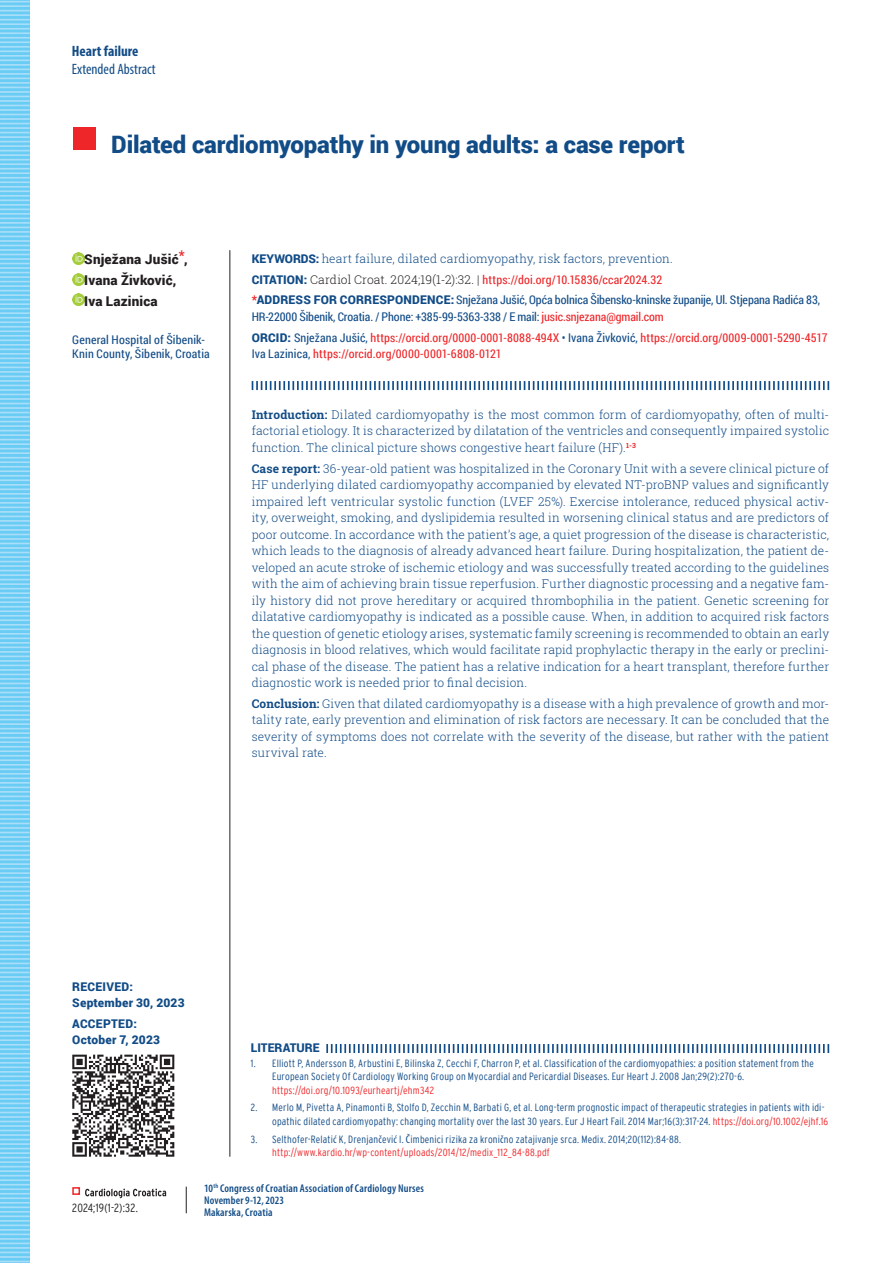
<style>
.page{position:relative;width:893px;height:1263px;background:#fff}
.page>*{position:absolute;margin:0;border:0;box-sizing:border-box;transform-origin:0 0}
.t1{font:900 24px "Roboto";letter-spacing:-.005em;color:#124c87}
.t2{font:condensed 15px "Myriad Pro";color:#124c87}
.t3{font:700 condensed 15px "Myriad Pro";color:#124c87}
.t4{font:900 13.5px/20.7px "Roboto";letter-spacing:.015em;color:#231f20}
.t5{font:300 12px/16.5px "Roboto Slab";letter-spacing:.01em;color:#124c87;text-align:justify}
.t6{font:12px/16.5px "Roboto Condensed";letter-spacing:.01em;color:#ee2629}
.t7{font:12px/13.5px "Roboto Condensed";letter-spacing:-.005em;color:#124c87}
.t8{font:900 12px/16.5px "Roboto";letter-spacing:.015em;color:#124c87}
.t9{font:300 condensed 12px "Interstate";letter-spacing:.015em;color:#231f20}
.t10{font:600 condensed 11.25px/12px "Myriad Pro";letter-spacing:.015em;color:#124c87}
.t11{font:300 condensed 10.5px/13.5px "Interstate";letter-spacing:.02em;color:#124c87}
.t12{font:300 condensed 10.5px "Interstate";letter-spacing:.02em;color:#ee2629}
.s1{font-family:"Roboto";font-weight:900}
.s2{font-family:"Roboto";font-weight:900;color:#124c87}
.s3{font-family:"Roboto Slab";font-weight:300;color:#231f20}
.s4{color:#ee2629}
.s5{color:#124c87}
.s6{font-weight:700}
.s7{font-family:"Myriad Pro";font-weight:400;font-size:11.25px}
</style>
<div class="page">
<svg style="left:85px;top:1188px;width:81px;height:10px"></svg>
<div style="left:72px;top:1187px;width:8px;height:8px;border:2px solid #ee2629"></div>
<svg style="left:186px;top:1187px;width:1px;height:26px"></svg>
<svg style="left:0;top:0;width:30px;height:1263px;background:#80d2f5"></svg>
<div style="left:73px;top:128px;width:23px;height:22px;background:#ee2629"></div>
<svg style="left:72px;top:252px;width:12px;height:12px"></svg>
<svg style="left:72px;top:273px;width:12px;height:12px"></svg>
<svg style="left:72px;top:294px;width:12px;height:12px"></svg>
<hr style="left:230px;top:250px;width:1px;height:907px;background:#231f20">
<svg style="left:252px;top:381px;width:577px;height:9px"></svg>
<svg style="left:326px;top:1044px;width:503px;height:9px"></svg>
<svg style="left:72px;top:1055px;width:102px;height:102px"></svg>
<p class="t3" style="left:72px;top:42px;width:68px">Heart failure</p>
<p class="t2" style="left:72px;top:60px;width:85px">Extended Abstract</p>
<h1 class="t1" style="left:111px;top:127px;width:575px">Dilated cardiomyopathy in young adults: a case report</h1>
<p class="t4" style="left:84px;top:249px;width:105px">Snježana Jušić<sup>*</sup>,<br>Ivana Živković,<br>Iva Lazinica</p>
<p class="t7" style="left:72px;top:333px;width:139px">General Hospital of Šibenik-<br>Knin County, Šibenik, Croatia</p>
<p class="t5" style="left:252px;top:250px;width:423px"><span class="s1">KEYWORDS:</span> heart failure, dilated cardiomyopathy, risk factors, prevention.</p>
<p class="t6" style="left:252px;top:271px;width:412px"><span class="s2">CITATION:</span> <span class="s3">Cardiol Croat. 2024;19(1-2):32. |</span> https://doi.org/10.15836/ccar2024.32</p>
<p class="t8" style="left:252px;top:291px;width:22px"><span class="s4">*</span>Address</p>
<p class="t8" style="left:314px;top:291px;width:35px">for corres</p>
<p class="t8" style="left:387px;top:291px;width:17px">pondence</p>
<p class="t7" style="left:252px;top:291px;width:570px;line-height:16.5px;text-indent:199px"><span class="s1">:</span> Snježana Jušić, Opća bolnica Šibensko-kninske županije, Ul. Stjepana Radića 83,<br>HR-22000 Šibenik, Croatia. / Phone: +385-99-5363-338 / E mail: <span class="s4">jusic.snjezana@gmail.com</span></p>
<p class="t6" style="left:252px;top:329px;width:578px"><span class="s2">ORCID:</span> <span class="s5">Snježana Jušić,</span> https://orcid.org/0000-0001-8088-494X <span class="s5">• Ivana Živković,</span> https://orcid.org/0009-0001-5290-4517<br><span class="s5">Iva Lazinica,</span> https://orcid.org/0000-0001-6808-0121</p>
<p class="t5" style="left:252px;top:406px;width:579px"><span class="s6">Introduction:</span> Dilated cardiomyopathy is the most common form of cardiomyopathy, often of multi&shy;factorial etiology. It is characterized by dilatation of the ventricles and consequently impaired systolic function. The clinical picture shows congestive heart failure (HF).<sup>1-3</sup></p>
<p class="t5" style="left:252px;top:460px;width:579px"><span class="s6">Case report:</span> 36-year-old patient was hospitalized in the Coronary Unit with a severe clinical picture of HF underlying dilated cardiomyopathy accompanied by elevated NT-proBNP values and significantly impaired left ventricular systolic function (LVEF 25%). Exercise intolerance, reduced physical activ&shy;ity, overweight, smoking, and dyslipidemia resulted in worsening clinical status and are predictors of poor outcome. In accordance with the patient’s age, a quiet progression of the disease is characteristic, which leads to the diagnosis of already advanced heart failure. During hospitalization, the patient de&shy;veloped an acute stroke of ischemic etiology and was successfully treated according to the guidelines with the aim of achieving brain tissue reperfusion. Further diagnostic processing and a negative fam&shy;ily history did not prove hereditary or acquired thrombophilia in the patient. Genetic screening for dilatative cardiomyopathy is indicated as a possible cause. When, in addition to acquired risk factors the question of genetic etiology arises, systematic family screening is recommended to obtain an early diagnosis in blood relatives, which would facilitate rapid prophylactic therapy in the early or preclini&shy;cal phase of the disease. The patient has a relative indication for a heart transplant, therefore further diagnostic work is needed prior to final decision.</p>
<p class="t5" style="left:252px;top:695px;width:579px"><span class="s6">Conclusion:</span> Given that dilated cardiomyopathy is a disease with a high prevalence of growth and mor&shy;tality rate, early prevention and elimination of risk factors are necessary. It can be concluded that the severity of symptoms does not correlate with the severity of the disease, but rather with the patient survival rate.</p>
<p class="t8" style="left:72px;top:978px;width:16px">Recei</p>
<p class="t8" style="left:72px;top:978px;width:114px;text-indent:34px">ved:<br>September 30, 2023</p>
<p class="t8" style="left:72px;top:1015px;width:17px">Acce</p>
<p class="t8" style="left:103px;top:1015px;width:17px">pted</p>
<p class="t8" style="left:72px;top:1015px;width:89px;text-indent:61px">:<br>October 7, 2023</p>
<p class="t8" style="left:251px;top:1039px;width:70px">LITERATURE</p>
<p class="t11" style="left:272px;top:1056px;width:543px;text-indent:-21px">1. Elliott P, Andersson B, Arbustini E, Bilinska Z, Cecchi F, Charron P, et al. Classification of the cardiomyopathies: a position statement from the<br>European Society Of Cardiology Working Group on Myocardial and Pericardial Diseases. Eur Heart J. 2008 Jan;29(2):270-6.</p>
<p class="t12" style="left:272px;top:1084px;width:163px">https://doi.org/10.1093/eurheartj/ehm342</p>
<p class="t11" style="left:272px;top:1101px;width:558px;text-indent:-21px">2. Merlo M, Pivetta A, Pinamonti B, Stolfo D, Zecchin M, Barbati G, et al. Long-term prognostic impact of therapeutic strategies in patients with idi&shy;opathic dilated cardiomyopathy: changing mortality over the last 30 years. Eur J Heart Fail. 2014 Mar;16(3):317-24. <span class="s4">https://doi.org/10.1002/ejhf.16</span></p>
<p class="t11" style="left:272px;top:1132px;width:410px;text-indent:-21px">3. Selthofer-Relati<span class="s7">ć</span> K, Drenjan<span class="s7">č</span>evi<span class="s7">ć</span> I. <span class="s7">Č</span>imbenici rizika za kroni<span class="s7">č</span>no zatajivanje srca. Medix. 2014;20(112):84-88. <span class="s4">http://www.kardio.hr/wp-content/uploads/2014/12/medix_112_84-88.pdf</span></p>
<p class="t9" style="left:72px;top:1201px;width:67px">2024;19(1-2):32.</p>
<p class="t10" style="left:204px;top:1182px;width:221px">10<sup>th</sup> Congress of Croatian Association of Cardiology Nurses<br>November 9-12, 2023<br>Makarska, Croatia</p>
</div>
